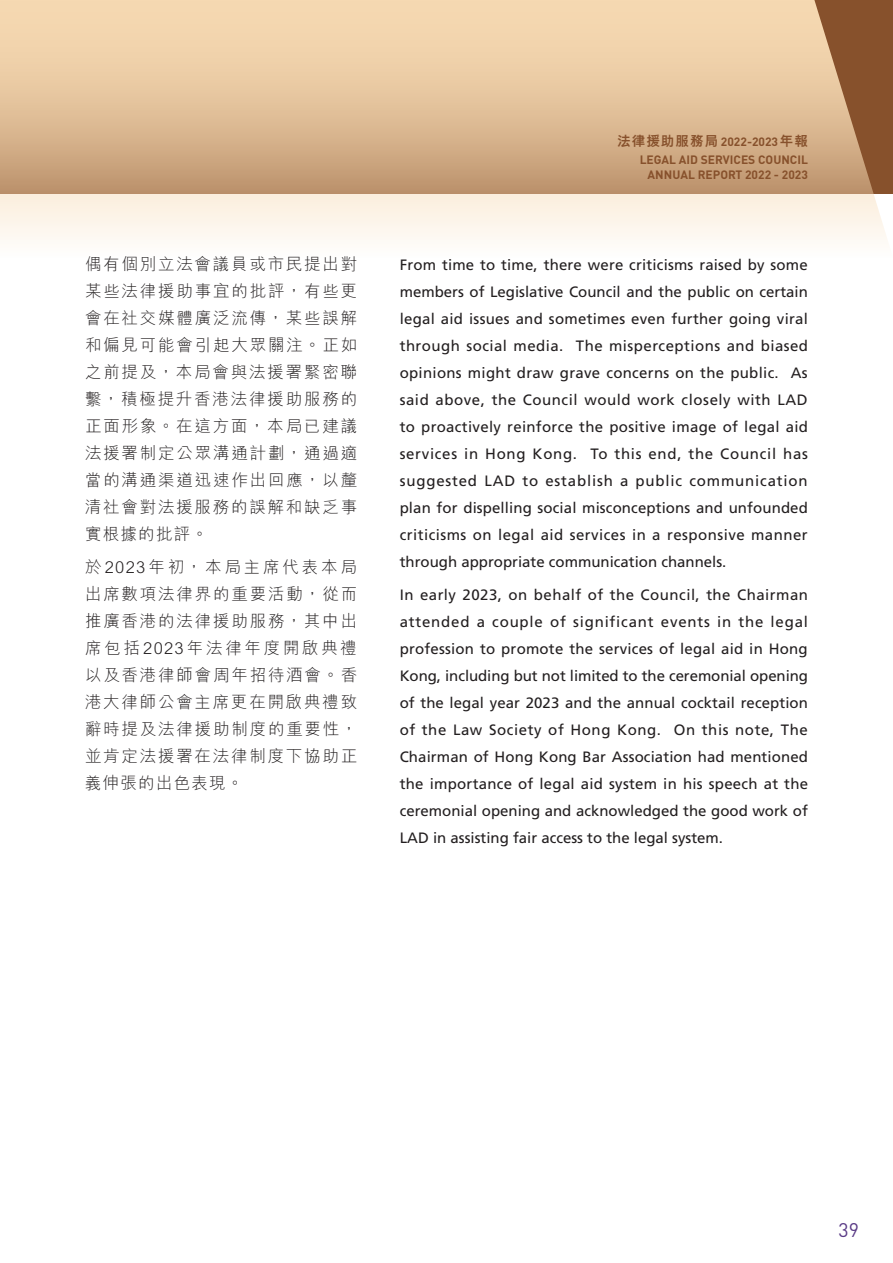
<style>
.page{position:relative;width:893px;height:1263px;background:#fff}
.page>*{position:absolute;margin:0;border:0;box-sizing:border-box;transform-origin:0 0}
.t1{font:19.5px "DINOT";color:#5a3b86}
.t2{font:300 16.5px/27px "M Hei HK";letter-spacing:.105em;color:#231f20;text-align:justify}
.t3{font:15px/27px "Frutiger LT Std";color:#231f20;text-align:justify}
.t4{font:800 13.5px "M Hei HK";letter-spacing:.08em;color:#87512c}
.t5{font:700 12px/14.4px "DINOT";color:#87512c;text-align:right}
.s1{font-family:"DINOT";font-weight:700;font-size:12px}
</style>
<div class="page">
<svg style="left:1px;top:0;width:892px;height:240px;background:#e1c4a2"></svg>
<svg style="left:0;top:0;width:1px;height:240px"></svg>
<p class="t2" style="left:85px;top:251px;width:274px">偶有個別立法會議員或市民提出對某些法律援助事宜的批評，有些更會在社交媒體廣泛流傳，某些誤解和偏見可能會引起大眾關注。正如之前提及，本局會與法援署緊密聯繫，積極提升香港法律援助服務的正面形象。在這方面，本局已建議法援署制定公眾溝通計劃，通過適當的溝通渠道迅速作出回應，以釐清社會對法援服務的誤解和缺乏事實根據的批評。</p>
<p class="t2" style="left:85px;top:553px;width:274px">於2023年初，本局主席代表本局出席數項法律界的重要活動，從而推廣香港的法律援助服務，其中出席包括2023年法律年度開啟典禮以及香港律師會周年招待酒會。香港大律師公會主席更在開啟典禮致辭時提及法律援助制度的重要性，並肯定法援署在法律制度下協助正義伸張的出色表現。</p>
<p class="t4" style="left:617px;top:135px;width:192px">法律援助服務局 <span class="s1">2022-2023</span>年報</p>
<p class="t5" style="left:640px;top:152px;width:170px">LEGAL AID SERVICES COUNCIL<br>ANNUAL REPORT 2022 - 2023</p>
<p class="t3" style="left:400px;top:251px;width:410px">From time to time, there were criticisms raised by some members of Legislative Council and the public on certain legal aid issues and sometimes even further going viral through social media. The misperceptions and biased opinions might draw grave concerns on the public. As said above, the Council would work closely with LAD to proactively reinforce the positive image of legal aid services in Hong Kong. To this end, the Council has suggested LAD to establish a public communication plan for dispelling social misconceptions and unfounded criticisms on legal aid services in a responsive manner through appropriate communication channels.</p>
<p class="t3" style="left:400px;top:581px;width:410px">In early 2023, on behalf of the Council, the Chairman attended a couple of significant events in the legal profession to promote the services of legal aid in Hong Kong, including but not limited to the ceremonial opening of the legal year 2023 and the annual cocktail reception of the Law Society of Hong Kong. On this note, The Chairman of Hong Kong Bar Association had mentioned the importance of legal aid system in his speech at the ceremonial opening and acknowledged the good work of LAD in assisting fair access to the legal system.</p>
<h1 class="t1" style="left:839px;top:1215px;width:22px">39</h1>
</div>
